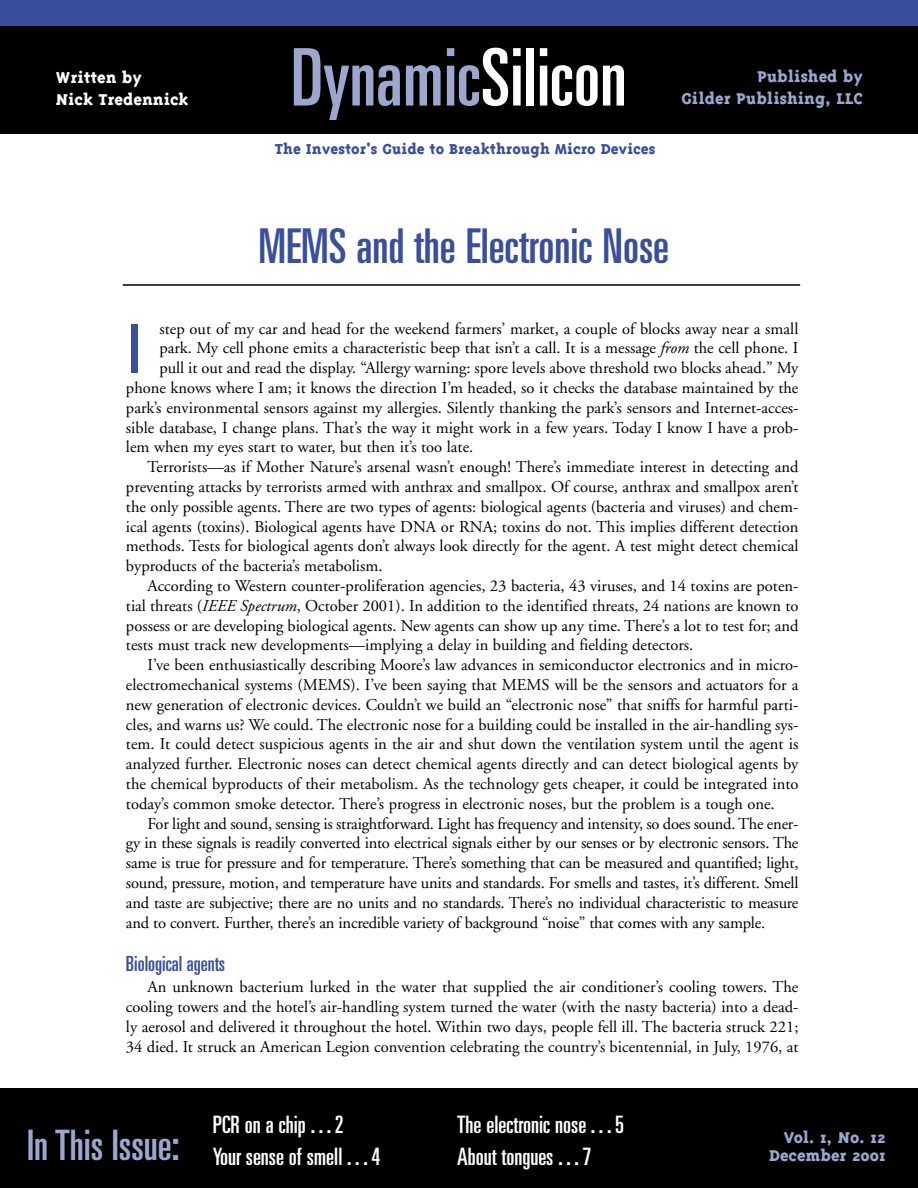
<style>
.page{position:relative;width:918px;height:1188px;background:#fff}
.page>*{position:absolute;margin:0;border:0;box-sizing:border-box;transform-origin:0 0}
.t1{font:ultra-condensed 79.5px "Univers";color:#9ca7cd}
.t2{font:ultra-condensed 67.5px "Univers";color:#3a4f9b}
.t3{font:ultra-condensed 48px "Univers";color:#3a4f9b}
.t4{font:ultra-condensed 42px "Univers";color:#9ca7cd}
.t5{font:ultra-condensed 24px/31.5px "Univers";color:#fff}
.t6{font:ultra-condensed 21px "Univers";color:#3a4f9b}
.t7{font:800 18px/21.6px "Triplex Serif";color:#9ca7cd;text-align:right}
.t8{font:800 18px/21.6px "Triplex Serif";color:#fff}
.t9{font:16.5px/19.8px "Adobe Garamond";color:#000;text-align:justify}
.t10{font:800 16.5px "Triplex Serif";color:#3a4f9b}
.s1{color:#fff}
.s2{font-style:italic}
</style>
<div class="page">
<div style="left:0;top:0;width:918px;height:87px;background:#3a4f9b"></div>
<div style="left:0;top:26px;width:918px;height:108px;background:#000"></div>
<hr style="left:123px;top:284px;width:677px;height:2px;background:#000">
<div style="left:0;top:1088px;width:918px;height:100px;background:#000"></div>
<p class="t8" style="left:56px;top:68px;width:134px">Written by<br>Nick Tredennick</p>
<h1 class="t1" style="left:291px;top:48px;width:337px">Dynamic<span class="s1">Silicon</span></h1>
<p class="t10" style="left:275px;top:142px;width:382px">The Investor's Guide to Breakthrough Micro Devices</p>
<p class="t7" style="left:682px;top:67px;width:183px">Published by<br>Gilder Publishing, LLC</p>
<h3 class="t3" style="left:259px;top:229px;width:412px">MEMS and the Electronic Nose</h3>
<p class="t9" style="left:159px;top:320px;width:641px">step out of my car and head for the weekend farmers’ market, a couple of blocks away near a small</p>
<p class="t9" style="left:159px;top:340px;width:641px">park. My cell phone emits a characteristic beep that isn’t a call. It is a message <span class="s2">from</span> the cell phone. I</p>
<p class="t9" style="left:159px;top:360px;width:641px">pull it out and read the display. “Allergy warning: spore levels above threshold two blocks ahead.” My</p>
<p class="t9" style="left:126px;top:379px;width:674px">phone knows where I am; it knows the direction I’m headed, so it checks the database maintained by the</p>
<p class="t9" style="left:126px;top:399px;width:674px">park’s environmental sensors against my allergies. Silently thanking the park’s sensors and Internet-acces-</p>
<p class="t9" style="left:126px;top:419px;width:674px">sible database, I change plans. That’s the way it might work in a few years. Today I know I have a prob-</p>
<p class="t9" style="left:126px;top:439px;width:349px">lem when my eyes start to water, but then it’s too late.</p>
<p class="t9" style="left:148px;top:459px;width:652px">Terrorists—as if Mother Nature’s arsenal wasn’t enough! There’s immediate interest in detecting and</p>
<p class="t9" style="left:126px;top:478px;width:674px">preventing attacks by terrorists armed with anthrax and smallpox. Of course, anthrax and smallpox aren’t</p>
<p class="t9" style="left:126px;top:498px;width:674px">the only possible agents. There are two types of agents: biological agents (bacteria and viruses) and chem-</p>
<p class="t9" style="left:126px;top:518px;width:674px">ical agents (toxins). Biological agents have DNA or RNA; toxins do not. This implies different detection</p>
<p class="t9" style="left:126px;top:538px;width:674px">methods. Tests for biological agents don’t always look directly for the agent. A test might detect chemical</p>
<p class="t9" style="left:126px;top:558px;width:258px">byproducts of the bacteria’s metabolism.</p>
<p class="t9" style="left:148px;top:577px;width:652px">According to Western counter-proliferation agencies, 23 bacteria, 43 viruses, and 14 toxins are poten-</p>
<p class="t9" style="left:126px;top:597px;width:674px">tial threats (<span class="s2">IEEE Spectrum</span>, October 2001). In addition to the identified threats, 24 nations are known to</p>
<p class="t9" style="left:126px;top:617px;width:674px">possess or are developing biological agents. New agents can show up any time. There’s a lot to test for; and</p>
<p class="t9" style="left:126px;top:637px;width:569px">tests must track new developments—implying a delay in building and fielding detectors.</p>
<p class="t9" style="left:148px;top:657px;width:652px">I’ve been enthusiastically describing Moore’s law advances in semiconductor electronics and in micro-</p>
<p class="t9" style="left:126px;top:676px;width:674px">electromechanical systems (MEMS). I’ve been saying that MEMS will be the sensors and actuators for a</p>
<p class="t9" style="left:126px;top:696px;width:674px">new generation of electronic devices. Couldn’t we build an “electronic nose” that sniffs for harmful parti-</p>
<p class="t9" style="left:126px;top:716px;width:674px">cles, and warns us? We could. The electronic nose for a building could be installed in the air-handling sys-</p>
<p class="t9" style="left:126px;top:736px;width:674px">tem. It could detect suspicious agents in the air and shut down the ventilation system until the agent is</p>
<p class="t9" style="left:126px;top:756px;width:674px">analyzed further. Electronic noses can detect chemical agents directly and can detect biological agents by</p>
<p class="t9" style="left:126px;top:775px;width:674px">the chemical byproducts of their metabolism. As the technology gets cheaper, it could be integrated into</p>
<p class="t9" style="left:126px;top:795px;width:650px">today’s common smoke detector. There’s progress in electronic noses, but the problem is a tough one.</p>
<p class="t9" style="left:148px;top:815px;width:652px">For light and sound, sensing is straightforward. Light has frequency and intensity, so does sound. The ener-</p>
<p class="t9" style="left:126px;top:835px;width:674px">gy in these signals is readily converted into electrical signals either by our senses or by electronic sensors. The</p>
<p class="t9" style="left:126px;top:855px;width:674px">same is true for pressure and for temperature. There’s something that can be measured and quantified; light,</p>
<p class="t9" style="left:126px;top:874px;width:674px">sound, pressure, motion, and temperature have units and standards. For smells and tastes, it’s different. Smell</p>
<p class="t9" style="left:126px;top:894px;width:674px">and taste are subjective; there are no units and no standards. There’s no individual characteristic to measure</p>
<p class="t9" style="left:126px;top:914px;width:641px">and to convert. Further, there’s an incredible variety of background “noise” that comes with any sample.</p>
<p class="t6" style="left:126px;top:955px;width:101px">Biological agents</p>
<p class="t9" style="left:126px;top:979px;width:674px;text-indent:22px">An unknown bacterium lurked in the water that supplied the air conditioner’s cooling towers. The cooling towers and the hotel’s air-handling system turned the water (with the nasty bacteria) into a dead&shy;ly aerosol and delivered it throughout the hotel. Within two days, people fell ill. The bacteria struck 221; 34 died. It struck an American Legion convention celebrating the country’s bicentennial, in July, 1976, at</p>
<h2 class="t2" style="left:129px;top:324px;width:13px">I</h2>
<h3 class="t4" style="left:27px;top:1129px;width:154px">In This Issue:</h3>
<h3 class="t5" style="left:213px;top:1111px;width:169px">PCR on a chip . . . 2<br>Your sense of smell . . . 4</h3>
<h3 class="t5" style="left:457px;top:1111px;width:168px">The electronic nose ...5<br>About tongues . . . 7</h3>
<p class="t7" style="left:769px;top:1129px;width:118px;line-height:18px">Vol. 1, No. 12<br>December 2001</p>
</div>
